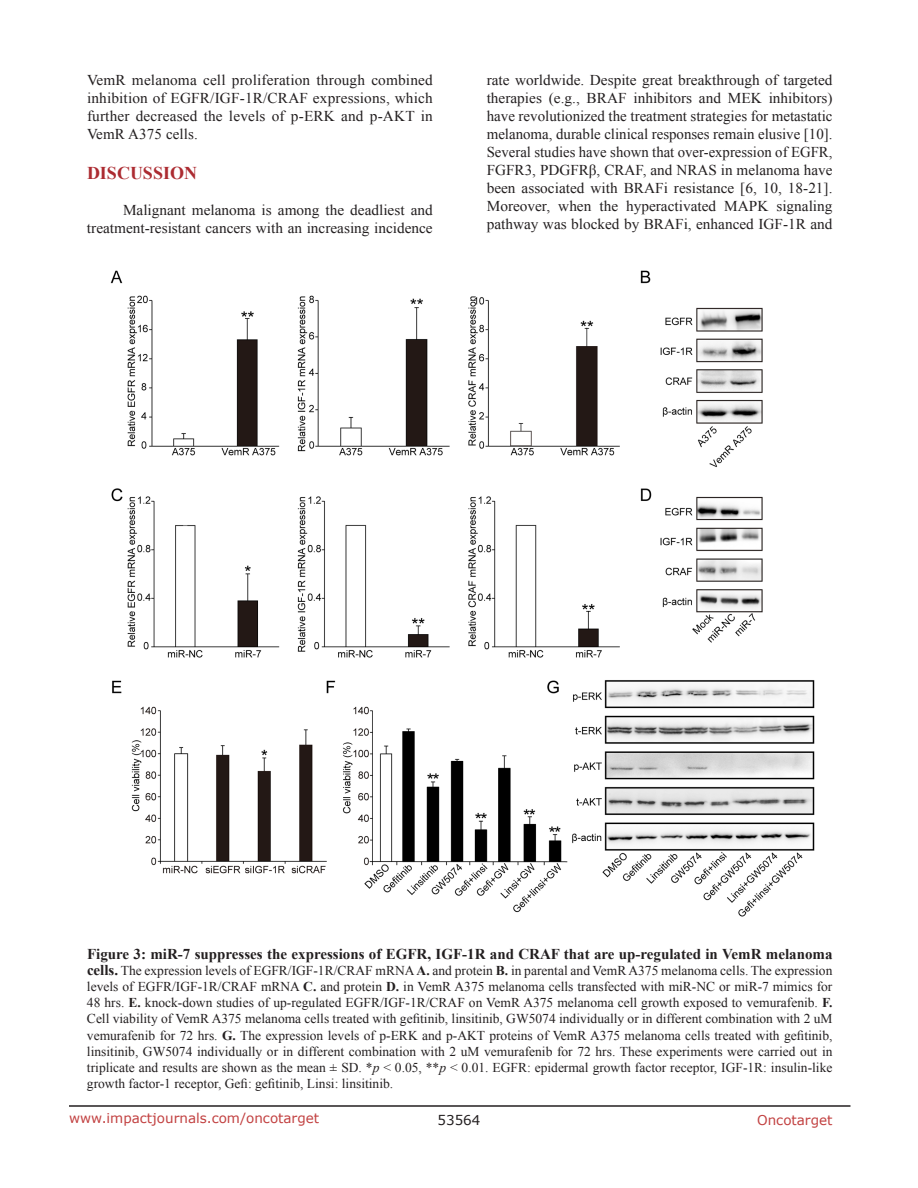
<style>
.page{position:relative;width:918px;height:1188px;background:#fff}
.page>*{position:absolute;margin:0;border:0;box-sizing:border-box;transform-origin:0 0}
.t1{font:700 18px "Times New Roman";color:#ac2b31}
.t2{font:15px/18px "Times New Roman";color:#231f20;text-align:justify}
.t3{font:700 15px "Times New Roman";color:#231f20}
.t4{font:13.5px/16.2px "Times New Roman";color:#231f20;text-align:justify}
.t5{font:13.5px "Verdana";color:#c24141}
.t6{font:13.5px "Verdana";color:#231f20}
.s1{font-weight:700;font-size:15px}
.s2{font-weight:700}
.s3{font-style:italic}
</style>
<div class="page">
<hr style="left:69px;top:1105px;width:781px;height:2px;background:#231f20">
<img style="left:110px;top:270px;width:705px;height:647px">
<p class="t2" style="left:87px;top:71px;width:347px">VemR melanoma cell proliferation through combined inhibition of EGFR/IGF-1R/CRAF expressions, which further decreased the levels of p-ERK and p-AKT in VemR A375 cells.</p>
<h1 class="t1" style="left:87px;top:161px;width:112px">DISCUSSION</h1>
<p class="t2" style="left:87px;top:201px;width:347px;text-align:right">Malignant melanoma is among the deadliest and treatment-resistant cancers with an increasing incidence</p>
<p class="t2" style="left:487px;top:71px;width:347px">rate worldwide. Despite great breakthrough of targeted therapies (e.g., BRAF inhibitors and MEK inhibitors) have revolutionized the treatment strategies for metastatic melanoma, durable clinical responses remain elusive [10].<br>Several studies have shown that over-expression of EGFR, FGFR3, PDGFRβ, CRAF, and NRAS in melanoma have been associated with BRAFi resistance [6, 10, 18-21].<br>Moreover, when the hyperactivated MAPK signaling pathway was blocked by BRAFi, enhanced IGF-1R and</p>
<p class="t3" style="left:87px;top:943px;width:747px">Figure 3: miR-7 suppresses the expressions of EGFR, IGF-1R and CRAF that are up-regulated in VemR melanoma</p>
<p class="t4" style="left:87px;top:962px;width:747px"><span class="s1">cells.</span> The expression levels of EGFR/IGF-1R/CRAF mRNA <span class="s2">A.</span> and protein <span class="s2">B.</span> in parental and VemR A375 melanoma cells. The expression levels of EGFR/IGF-1R/CRAF mRNA <span class="s2">C.</span> and protein <span class="s2">D.</span> in VemR A375 melanoma cells transfected with miR-NC or miR-7 mimics for 48 hrs. <span class="s2">E.</span> knock-down studies of up-regulated EGFR/IGF-1R/CRAF on VemR A375 melanoma cell growth exposed to vemurafenib. <span class="s2">F.<br></span>Cell viability of VemR A375 melanoma cells treated with gefitinib, linsitinib, GW5074 individually or in different combination with 2 uM vemurafenib for 72 hrs. <span class="s2">G.</span> The expression levels of p-ERK and p-AKT proteins of VemR A375 melanoma cells treated with gefitinib, linsitinib, GW5074 individually or in different combination with 2 uM vemurafenib for 72 hrs. These experiments were carried out in triplicate and results are shown as the mean ± SD. *<span class="s3">p</span> &lt; 0.05, **<span class="s3">p</span> &lt; 0.01. EGFR: epidermal growth factor receptor, IGF-1R: insulin-like growth factor-1 receptor, Gefi: gefitinib, Linsi: linsitinib.</p>
<p class="t5" style="left:69px;top:1109px;width:252px">www.impactjournals.com/oncotarget</p>
<p class="t6" style="left:438px;top:1111px;width:44px">53564</p>
<p class="t5" style="left:757px;top:1111px;width:77px">Oncotarget</p>
</div>
